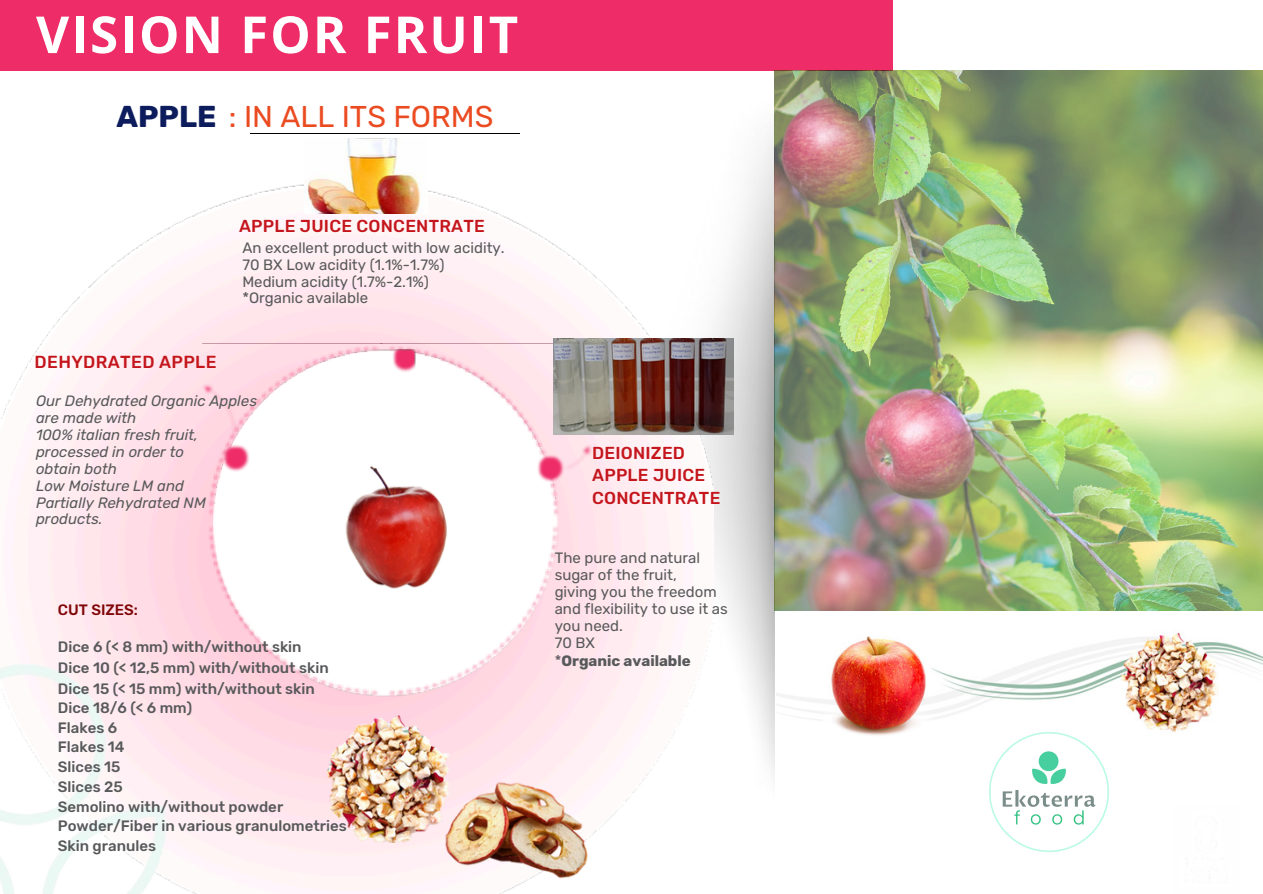
<style>
.page{position:relative;width:1263px;height:894px;background:#fff}
.page>*{position:absolute;margin:0;border:0;box-sizing:border-box;transform-origin:0 0}
.t1{font:700 51px "Open Sans";letter-spacing:.04em;color:#fff}
.t2{font:30px "Rubik";color:#eb4b21}
.t3{font:500 17.4px "Rubik";letter-spacing:.02em;color:#c4161c}
.t4{font:500 17.25px/22.5px "Rubik";letter-spacing:.015em;color:#c4161c}
.t5{font:500 15px/20px "Rubik";color:#58595b}
.t6{font:15px/16.8px "Rubik";color:#58595b}
.t7{font:italic 15px/16.8px "Rubik";color:#58595b}
.t8{font:700 15px "Rubik";color:#58595b}
.t9{font:500 15px "Rubik";color:#800507}
.s1{font-weight:700;color:#0d1c5c}
.s2{font-weight:400}
</style>
<div class="page">
<img style="left:713px;top:94px;width:62px;height:685px">
<img style="left:1px;top:184px;width:712px;height:709px">
<hr style="left:250px;top:134px;width:270px;height:1px;background:#000">
<img style="left:202px;top:343px;width:358px;height:353px">
<img style="left:222px;top:444px;width:28px;height:27px">
<img style="left:207px;top:387px;width:31px;height:52px">
<svg style="left:202px;top:383px;width:13px;height:12px"></svg>
<img style="left:392px;top:350px;width:24px;height:23px">
<img style="left:536px;top:454px;width:28px;height:28px">
<img style="left:564px;top:449px;width:25px;height:22px">
<img style="left:582px;top:443px;width:10px;height:14px">
<img style="left:553px;top:339px;width:180px;height:95px">
<img style="left:305px;top:139px;width:122px;height:74px">
<img style="left:414px;top:751px;width:213px;height:141px">
<img style="left:326px;top:685px;width:126px;height:156px">
<div style="left:0;top:0;width:893px;height:70px;background:#ee2d68"></div>
<img style="left:775px;top:70px;width:488px;height:666px">
<svg style="left:989px;top:731px;width:120px;height:120px"></svg>
<img style="left:999px;top:738px;width:99px;height:99px">
<img style="left:0;top:595px;width:256px;height:298px">
<p class="t1" style="left:36px;top:-1px;width:484px">VISION FOR FRUIT</p>
<p class="t2" style="left:117px;top:99px;width:378px"><span class="s1">APPLE</span> : IN ALL ITS FORMS</p>
<p class="t4" style="left:239px;top:214px;width:247px">APPLE JUICE CONCENTRATE</p>
<p class="t3" style="left:35px;top:352px;width:183px">DEHYDRATED APPLE</p>
<p class="t6" style="left:242px;top:239px;width:264px">An excellent product with low acidity.</p>
<p class="t6" style="left:242px;top:256px;width:204px">70 BX Low acidity (1.1%-1.7%)</p>
<p class="t6" style="left:242px;top:273px;width:188px">Medium acidity (1.7%-2.1%)</p>
<h4 class="t6" style="left:242px;top:290px;width:127px">*Organic available</h4>
<p class="t7" style="left:36px;top:392px;width:222px">Our Dehydrated Organic Apples are made with</p>
<p class="t7" style="left:36px;top:426px;width:163px">100% italian fresh fruit,</p>
<p class="t7" style="left:36px;top:443px;width:150px">processed in order to</p>
<p class="t7" style="left:36px;top:460px;width:82px">obtain both</p>
<p class="t7" style="left:36px;top:477px;width:149px">Low Moisture LM and</p>
<p class="t7" style="left:36px;top:494px;width:171px">Partially Rehydrated NM products.</p>
<p class="t9" style="left:58px;top:600px;width:82px">CUT SIZES:</p>
<p class="t5" style="left:58px;top:636px;width:291px">Dice 6 (&lt; 8 mm) with/without skin<br>Dice 10 (&lt; 12,5 mm) with/without skin<br>Dice 15 (&lt; 15 mm) with/without skin<br>Dice 18/6 (&lt; 6 mm)<br>Flakes 6<br>Flakes 14<br>Slices 15<br>Slices 25<br>Semolino with/without powder<br>Powder/Fiber in various granulometries<br>Skin granules</p>
<p class="t4" style="left:592px;top:441px;width:130px">DEIONIZED<br>APPLE JUICE<br>CONCENTRATE</p>
<p class="t6" style="left:555px;top:549px;width:147px">The pure and natural sugar of the fruit,</p>
<p class="t6" style="left:555px;top:583px;width:175px">giving you the freedom and flexibility to use it as you need.</p>
<p class="t6" style="left:555px;top:633px;width:42px">70 BX</p>
<h3 class="t8" style="left:555px;top:651px;width:138px"><span class="s2">*</span>Organic available</h3>
</div>
